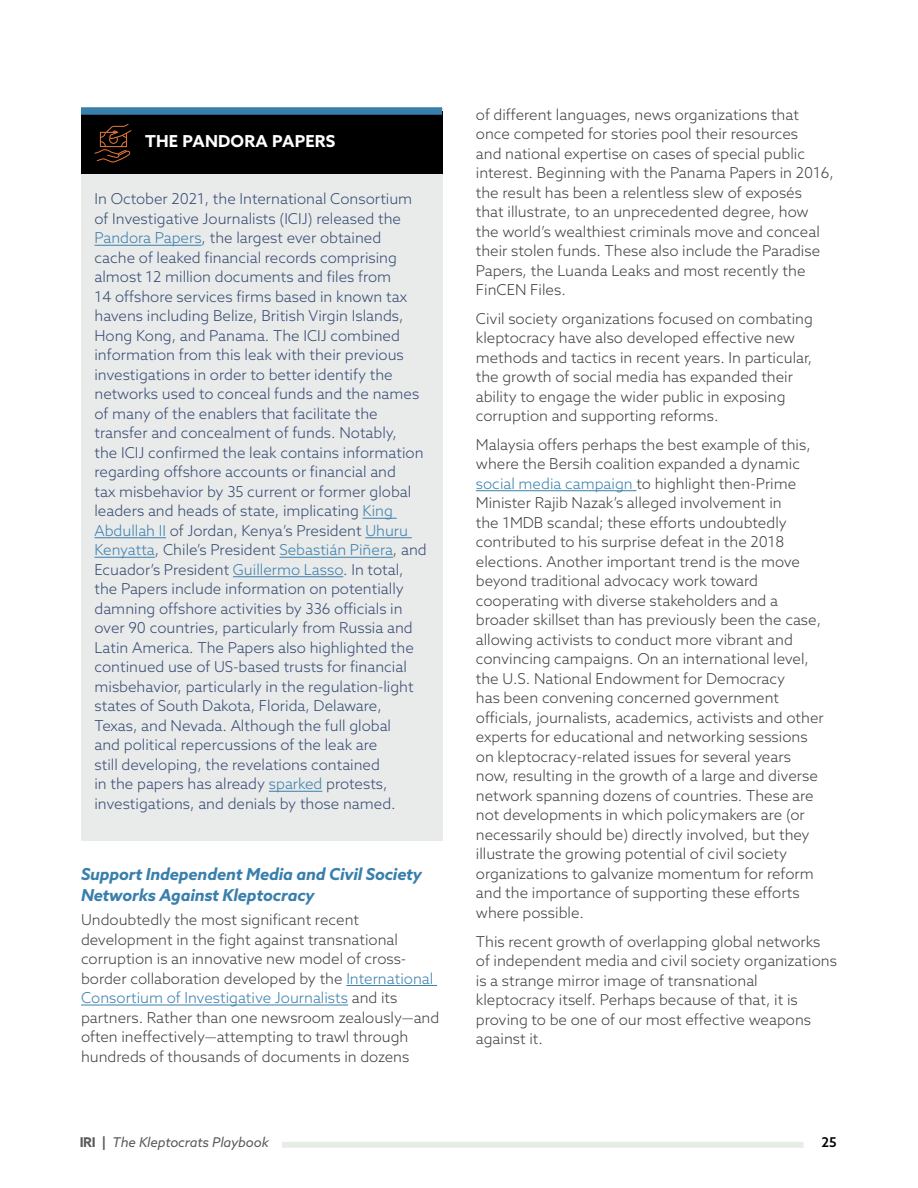
<style>
.page{position:relative;width:918px;height:1188px;background:#fff}
.page>*{position:absolute;margin:0;border:0;box-sizing:border-box;transform-origin:0 0}
.t1{font:italic 700 16.5px/21px "Azo Sans";letter-spacing:-.01em;color:#397fac}
.t2{font:700 16.5px "Azo Sans";letter-spacing:.01em;color:#fff}
.t3{font:300 15px/19.5px "Azo Sans";color:#414042}
.t4{font:300 15px/19.5px "Azo Sans";color:#354b72}
.t5{font:italic 13.5px "Azo Sans";letter-spacing:-.01em;color:#000}
.t6{font:500 13.5px "Azo Sans";color:#000}
.s1{color:#397fac}
.s2{font-weight:700;font-style:normal}
</style>
<div class="page">
<div style="left:282px;top:1142px;width:522px;height:6px;background:#e8ece7"></div>
<hr style="left:346px;top:985px;width:91px;height:1px;background:#397fac">
<hr style="left:81px;top:1005px;width:267px;height:1px;background:#397fac">
<hr style="left:476px;top:490px;width:160px;height:1px;background:#397fac">
<div style="left:81px;top:108px;width:361px;height:732px;background:#e9eaea"></div>
<div style="left:81px;top:111px;width:361px;height:63px;background:#000"></div>
<div style="left:81px;top:107px;width:361px;height:8px;background:#397fac"></div>
<hr style="left:94px;top:245px;width:108px;height:1px;background:#397fac">
<hr style="left:363px;top:518px;width:34px;height:1px;background:#397fac">
<hr style="left:94px;top:537px;width:72px;height:1px;background:#397fac">
<hr style="left:365px;top:537px;width:47px;height:1px;background:#397fac">
<hr style="left:94px;top:557px;width:61px;height:1px;background:#397fac">
<hr style="left:279px;top:557px;width:114px;height:1px;background:#397fac">
<hr style="left:233px;top:576px;width:110px;height:1px;background:#397fac">
<hr style="left:269px;top:791px;width:53px;height:1px;background:#397fac">
<svg style="left:95px;top:124px;width:37px;height:38px"></svg>
<p class="t2" style="left:145px;top:131px;width:192px">THE PANDORA PAPERS</p>
<p class="t4" style="left:94px;top:189px;width:334px">In October 2021, the International Consortium of Investigative Journalists (ICIJ) released the <span class="s1">Pandora Papers</span>, the largest ever obtained<br>cache of leaked financial records comprising almost 12 million documents and files from<br>14 offshore services firms based in known tax havens including Belize, British Virgin Islands, Hong Kong, and Panama. The ICIJ combined information from this leak with their previous investigations in order to better identify the networks used to conceal funds and the names of many of the enablers that facilitate the transfer and concealment of funds. Notably,<br>the ICIJ confirmed the leak contains information regarding offshore accounts or financial and<br>tax misbehavior by 35 current or former global leaders and heads of state, implicating <span class="s1">King Abdullah II</span> of Jordan, Kenya’s President <span class="s1">Uhuru Kenyatta</span>, Chile’s President <span class="s1">Sebastián Piñera</span>, and Ecuador’s President <span class="s1">Guillermo Lasso</span>. In total, the Papers include information on potentially damning offshore activities by 336 officials in over 90 countries, particularly from Russia and Latin America. The Papers also highlighted the continued use of US-based trusts for financial misbehavior, particularly in the regulation-light states of South Dakota, Florida, Delaware, Texas, and Nevada. Although the full global<br>and political repercussions of the leak are<br>still developing, the revelations contained<br>in the papers has already <span class="s1">sparked</span> protests, investigations, and denials by those named.</p>
<p class="t1" style="left:81px;top:863px;width:342px">Support Independent Media and Civil Society<br>Networks Against Kleptocracy</p>
<p class="t3" style="left:81px;top:910px;width:360px">Undoubtedly the most significant recent development in the fight against transnational corruption is an innovative new model of cross&shy;border collaboration developed by the <span class="s1">International Consortium of Investigative Journalists</span> and its partners. Rather than one newsroom zealously—and often ineffectively—attempting to trawl through hundreds of thousands of documents in dozens</p>
<p class="t3" style="left:476px;top:104px;width:360px">of different languages, news organizations that once competed for stories pool their resources<br>and national expertise on cases of special public interest. Beginning with the Panama Papers in 2016, the result has been a relentless slew of exposés<br>that illustrate, to an unprecedented degree, how the world’s wealthiest criminals move and conceal their stolen funds. These also include the Paradise Papers, the Luanda Leaks and most recently the FinCEN Files.</p>
<p class="t3" style="left:476px;top:308px;width:339px">Civil society organizations focused on combating kleptocracy have also developed effective new methods and tactics in recent years. In particular, the growth of social media has expanded their ability to engage the wider public in exposing corruption and supporting reforms.</p>
<p class="t3" style="left:476px;top:435px;width:349px">Malaysia offers perhaps the best example of this, where the Bersih coalition expanded a dynamic <span class="s1">social media campaign</span> to highlight then-Prime Minister Rajib Nazak’s alleged involvement in<br>the 1MDB scandal; these efforts undoubtedly contributed to his surprise defeat in the 2018 elections. Another important trend is the move beyond traditional advocacy work toward cooperating with diverse stakeholders and a broader skillset than has previously been the case, allowing activists to conduct more vibrant and convincing campaigns. On an international level, the U.S. National Endowment for Democracy<br>has been convening concerned government officials, journalists, academics, activists and other experts for educational and networking sessions on kleptocracy-related issues for several years now, resulting in the growth of a large and diverse network spanning dozens of countries. These are not developments in which policymakers are (or necessarily should be) directly involved, but they illustrate the growing potential of civil society organizations to galvanize momentum for reform and the importance of supporting these efforts where possible.</p>
<p class="t3" style="left:476px;top:931px;width:363px">This recent growth of overlapping global networks of independent media and civil society organizations is a strange mirror image of transnational kleptocracy itself. Perhaps because of that, it is proving to be one of our most effective weapons against it.</p>
<p class="t5" style="left:79px;top:1133px;width:191px"><span class="s2">IRI |</span> The Kleptocrats Playbook</p>
<p class="t6" style="left:822px;top:1134px;width:17px">25</p>
</div>
